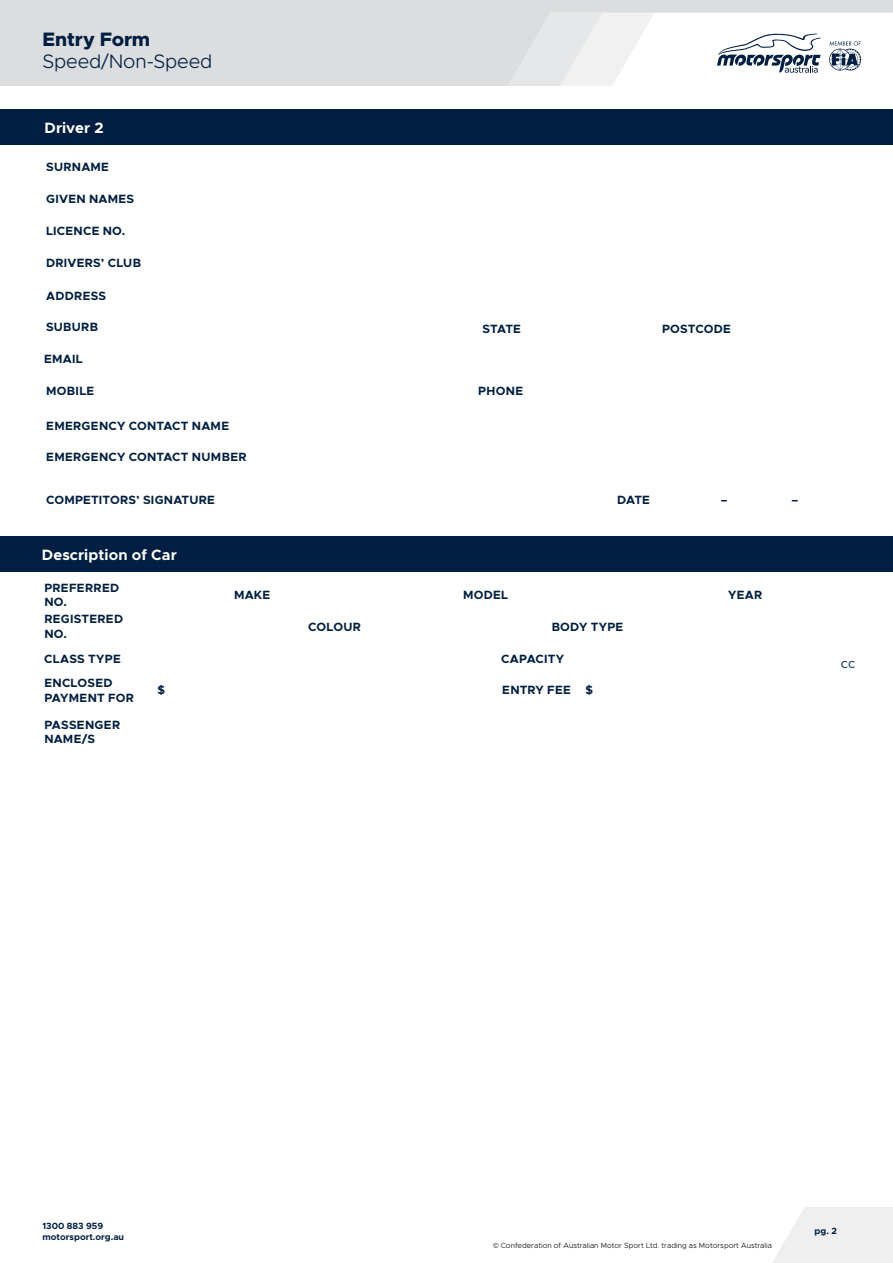
<style>
.page{position:relative;width:893px;height:1263px;background:#fff}
.page>*{position:absolute;margin:0;border:0;box-sizing:border-box;transform-origin:0 0}
.t1{font:300 19.5px "Metropolis";letter-spacing:-.01em;color:#001e42}
.t2{font:800 19.5px "Metropolis";letter-spacing:-.005em;color:#001e42}
.t3{font:700 15px "Metropolis";letter-spacing:.005em;color:#fff}
.t4{font:13.5px "Metropolis";color:#00285e}
.t5{font:700 12px/14.4px "Metropolis";letter-spacing:.02em;color:#001e42}
.t6{font:700 9px/10.8px "Metropolis";color:#001e42}
.t7{font:300 7.5px "Metropolis";color:#000}
.s1{font-family:"Montserrat"}
</style>
<div class="page">
<svg style="left:0;top:0;width:893px;height:86px;fill:#dcddde"></svg>
<svg style="left:508px;top:13px;width:146px;height:73px"></svg>
<svg style="left:773px;top:1207px;width:120px;height:56px"></svg>
<div style="left:0;top:109px;width:893px;height:36px;background:#001e42"></div>
<div style="left:0;top:537px;width:893px;height:35px;background:#001e42"></div>
<h1 class="t2" style="left:43px;top:27px;width:109px">Entry Form</h1>
<h1 class="t1" style="left:43px;top:49px;width:171px">Speed/Non-Speed</h1>
<p class="t3" style="left:44px;top:118px;width:61px">Driver 2</p>
<p class="t5" style="left:46px;top:160px;width:64px">SURNAME</p>
<p class="t5" style="left:46px;top:192px;width:89px">GIVEN NAMES</p>
<p class="t5" style="left:46px;top:224px;width:81px">LICENCE NO.</p>
<p class="t5" style="left:46px;top:256px;width:97px">DRIVERS’ CLUB</p>
<p class="t5" style="left:46px;top:289px;width:61px">ADDRESS</p>
<p class="t5" style="left:46px;top:320px;width:54px">SUBURB</p>
<p class="t5" style="left:44px;top:352px;width:40px">EMAIL</p>
<p class="t5" style="left:46px;top:383px;width:50px">MOBILE</p>
<p class="t5" style="left:478px;top:383px;width:46px">PHONE</p>
<p class="t5" style="left:46px;top:418px;width:184px">EMERGENCY CONTACT NAME</p>
<p class="t5" style="left:46px;top:450px;width:202px">EMERGENCY CONTACT NUMBER</p>
<p class="t5" style="left:46px;top:493px;width:170px">COMPETITORS’ SIGNATURE</p>
<p class="t5" style="left:617px;top:493px;width:34px">DATE</p>
<p class="t5" style="left:721px;top:492px;width:8px">–</p>
<p class="t5" style="left:791px;top:492px;width:8px">–</p>
<p class="t5" style="left:483px;top:321px;width:40px">STATE</p>
<p class="t5" style="left:662px;top:321px;width:70px">POSTCODE</p>
<p class="t3" style="left:42px;top:545px;width:137px">Description of Car</p>
<p class="t5" style="left:44px;top:580px;width:76px">PREFERRED<br>NO.</p>
<p class="t5" style="left:44px;top:612px;width:80px">REGISTERED<br>NO.</p>
<p class="t5" style="left:44px;top:651px;width:78px">CLASS TYPE</p>
<p class="t5" style="left:501px;top:651px;width:64px">CAPACITY</p>
<p class="t5" style="left:234px;top:588px;width:38px">MAKE</p>
<p class="t5" style="left:463px;top:588px;width:47px">MODEL</p>
<p class="t5" style="left:728px;top:588px;width:35px">YEAR</p>
<p class="t5" style="left:308px;top:619px;width:54px">COLOUR</p>
<p class="t5" style="left:552px;top:619px;width:73px">BODY TYPE</p>
<p class="t5" style="left:44px;top:676px;width:91px">ENCLOSED<br>PAYMENT FOR</p>
<p class="t5" style="left:157px;top:683px;width:9px">$</p>
<p class="t5" style="left:502px;top:683px;width:92px">ENTRY FEE $</p>
<p class="t5" style="left:44px;top:718px;width:77px">PASSENGER<br>NAME/S</p>
<p class="t4" style="left:841px;top:655px;width:16px">cc</p>
<p class="t6" style="left:43px;top:1220px;width:83px">1300 883 959 motorsport.org.au</p>
<p class="t6" style="left:815px;top:1225px;width:24px">pg. 2</p>
<p class="t7" style="left:493px;top:1240px;width:280px"><span class="s1">©</span> Confederation of Australian Motor Sport Ltd. trading as Motorsport Australia</p>
</div>
